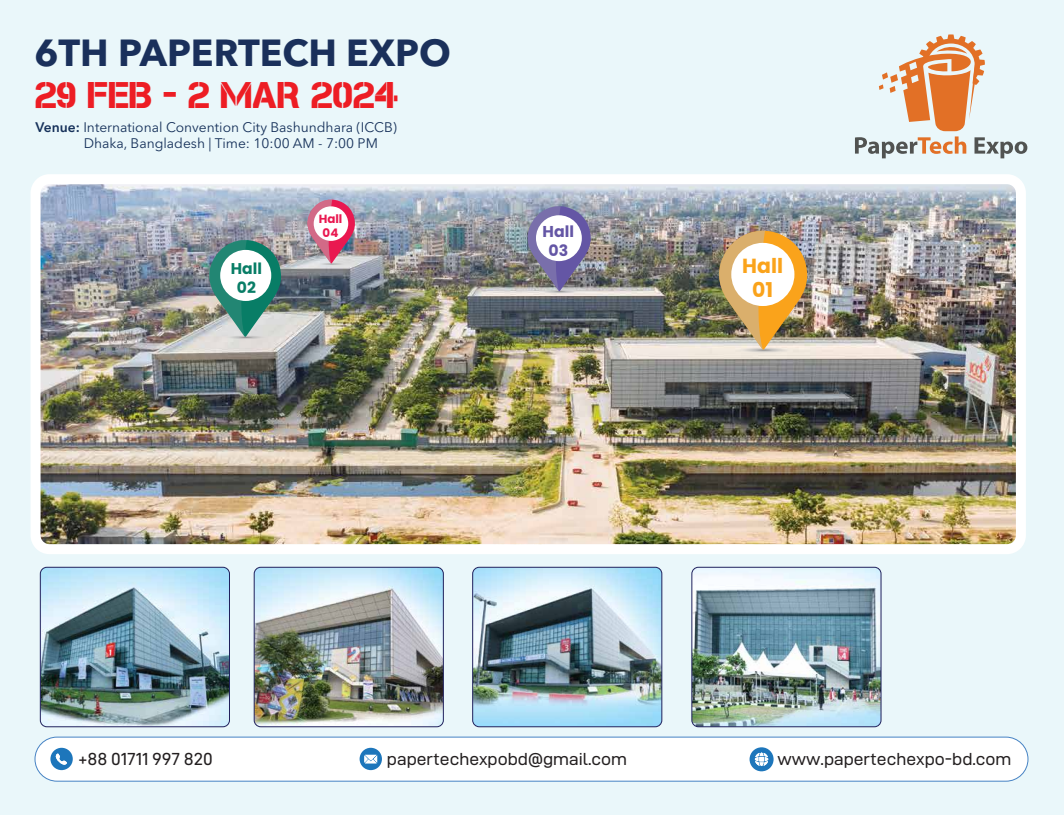
<style>
.page{position:relative;width:1064px;height:815px;background:#eaf7fa}
.page>*{position:absolute;margin:0;border:0;box-sizing:border-box;transform-origin:0 0}
.t1{font:700 37.4px "Avenir Next LT Pro";color:#1a305b}
.t2{font:37px "Capture Smallz Clean";color:#ed1d24}
.t3{font:700 20.4px/24.5px "Poppins";color:#faa31b;text-align:center}
.t4{font:17.5px "D DIN Exp";color:#231f20}
.t5{font:700 15.7px/18.9px "Poppins";color:#6456a5;text-align:center}
.t6{font:700 15.6px/18.7px "Poppins";color:#087d66;text-align:center}
.t7{font:13.8px/16.5px "Avenir Next LT Pro";color:#16315a}
.t8{font:700 11.8px/14.2px "Poppins";color:#e91850;text-align:center}
.s1{font-weight:600}
</style>
<div class="page">
<svg style="left:855px;top:34px;width:172px;height:124px"></svg>
<div style="left:35px;top:737px;width:993px;height:44px;background:#fff;border-radius:22px"></div>
<div style="left:34px;top:737px;width:994px;height:45px;border:1px solid #4783c4;border-radius:22px"></div>
<svg style="left:50px;top:748px;width:23px;height:22px"></svg>
<svg style="left:749px;top:747px;width:24px;height:24px"></svg>
<svg style="left:360px;top:748px;width:22px;height:22px"></svg>
<img style="left:693px;top:567px;width:188px;height:160px">
<div style="left:691px;top:567px;width:190px;height:160px;border:1px solid #20215d;border-radius:7px"></div>
<img style="left:254px;top:567px;width:188px;height:160px">
<div style="left:254px;top:567px;width:190px;height:160px;border:1px solid #20215d;border-radius:7px"></div>
<img style="left:40px;top:567px;width:188px;height:160px">
<div style="left:40px;top:567px;width:190px;height:160px;border:1px solid #20215d;border-radius:7px"></div>
<img style="left:474px;top:567px;width:188px;height:160px">
<div style="left:472px;top:567px;width:190px;height:160px;border:1px solid #20215d;border-radius:7px"></div>
<img style="left:42px;top:185px;width:973px;height:358px">
<div style="left:31px;top:174px;width:995px;height:380px;border:10px solid #fff;border-radius:14px"></div>
<svg style="left:733px;top:345px;width:61px;height:9px"></svg>
<img style="left:716px;top:225px;width:91px;height:125px">
<div style="left:731px;top:243px;width:63px;height:63px;background:#fff;border-radius:50%"></div>
<svg style="left:538px;top:288px;width:43px;height:6px"></svg>
<img style="left:525px;top:202px;width:66px;height:90px">
<div style="left:536px;top:215px;width:46px;height:46px;background:#fff;border-radius:50%"></div>
<svg style="left:315px;top:261px;width:33px;height:5px"></svg>
<svg style="left:306px;top:196px;width:49px;height:68px;background:#bf7c97"></svg>
<div style="left:314px;top:206px;width:34px;height:35px;background:#fff;border-radius:50%"></div>
<svg style="left:221px;top:333px;width:49px;height:7px"></svg>
<img style="left:207px;top:235px;width:74px;height:102px">
<div style="left:220px;top:250px;width:51px;height:51px;background:#fff;border-radius:50%"></div>
<h1 class="t1" style="left:34px;top:30px;width:418px">6TH PAPERTECH EXPO</h1>
<h2 class="t2" style="left:36px;top:74px;width:365px">29 FEB - 2 MAR 2024</h2>
<p class="t7" style="left:84px;top:119px;width:315px;text-indent:-48px"><span class="s1">Venue:</span> International Convention City Bashundhara (ICCB)<br>Dhaka, Bangladesh | Time: 10:00 AM - 7:00 PM</p>
<p class="t6" style="left:231px;top:259px;width:33px">Hall<br>02</p>
<p class="t8" style="left:319px;top:212px;width:25px">Hall<br>04</p>
<p class="t5" style="left:543px;top:222px;width:33px">Hall<br>03</p>
<h3 class="t3" style="left:742px;top:253px;width:42px">Hall<br>01</h3>
<p class="t4" style="left:79px;top:749px;width:135px">+88 01711 997 820</p>
<p class="t4" style="left:387px;top:749px;width:242px">papertechexpobd@gmail.com</p>
<p class="t4" style="left:777px;top:749px;width:236px">www.papertechexpo-bd.com</p>
</div>
